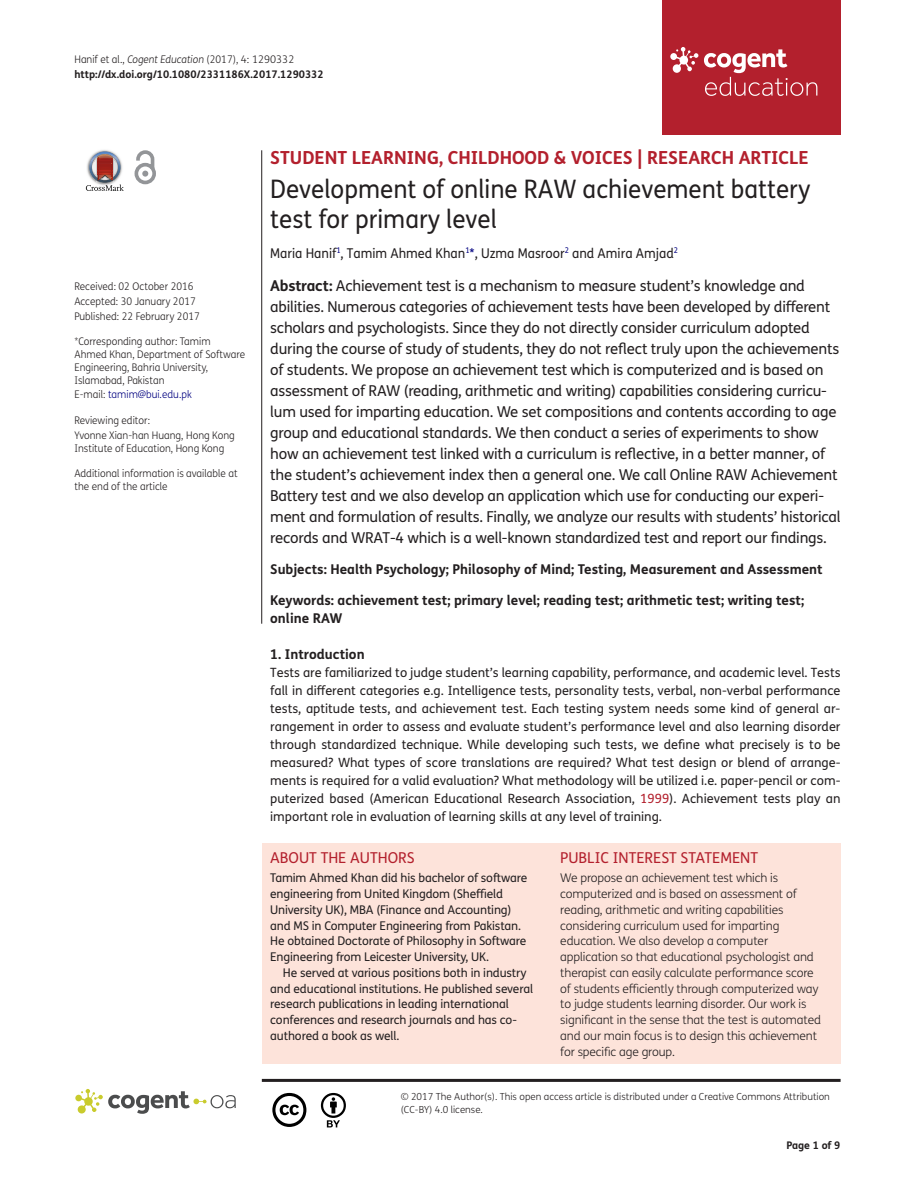
<style>
.page{position:relative;width:915px;height:1191px;background:#fff}
.page>*{position:absolute;margin:0;border:0;box-sizing:border-box;transform-origin:0 0}
.t1{font:25.5px/30px "FS Me Pro";color:#231f20;scale:.95 1}
.t2{font:700 18px "FS Me Pro";color:#b3202d}
.t3{font:15px/21px "FS Me Pro";letter-spacing:-.015em;color:#231f20}
.t4{font:15px "FS Me Pro";color:#b3202d}
.t5{font:700 13.5px/18px "FS Me Pro";color:#231f20}
.t6{font:13.5px "FS Me Pro";color:#231f20;scale:.95 1}
.t7{font:12.75px/18px "FS Me Pro";color:#231f20;text-align:justify}
.t8{font:300 12px/15.8px "FS Me Pro";letter-spacing:-.01em;color:#231f20}
.t9{font:12px/15.8px "FS Me Pro";letter-spacing:-.01em;color:#231f20}
.t10{font:300 10.5px/12.8px "FS Me Pro";color:#231f20;scale:.95 1}
.t11{font:700 10.5px/15px "FS Me Pro";color:#231f20}
.t12{font:300 10.5px "FS Me Pro";color:#000080;scale:.95 1}
.t13{font:300 9.75px/12.8px "FS Me Pro";color:#231f20}
.s1{font-weight:300}
.s2{font-weight:300;font-style:italic}
.s3{color:#231f20}
.s4{color:#000080}
.s5{font-weight:700}
.s6{color:#b3202d}
</style>
<div class="page">
<div style="left:661px;top:0;width:179px;height:134px;background:#b3202d"></div>
<svg style="left:670px;top:47px;width:147px;height:49px"></svg>
<div style="left:261px;top:843px;width:579px;height:220px;background:#fde3da"></div>
<svg style="left:86px;top:151px;width:38px;height:40px"></svg>
<svg style="left:134px;top:150px;width:22px;height:34px"></svg>
<hr style="left:261px;top:150px;width:1px;height:473px;background:#231f20">
<svg style="left:75px;top:1089px;width:161px;height:24px"></svg>
<svg style="left:272px;top:1093px;width:34px;height:34px"></svg>
<svg style="left:321px;top:1093px;width:25px;height:34px"></svg>
<hr style="left:262px;top:1078px;width:578px;height:3px;background:#231f20">
<p class="t11" style="left:74px;top:51px;width:251px"><span class="s1">Hanif et al.,</span> <span class="s2">Cogent Education</span> <span class="s1">(2017), 4: 1290332 </span>http://dx.doi.org/10.1080/2331186X.2017.1290332</p>
<p class="t10" style="left:74px;top:279px;width:133px;line-height:14.9px">Received: 02 October 2016<br>Accepted: 30 January 2017<br>Published: 22 February 2017</p>
<p class="t10" style="left:74px;top:335px;width:181px">*Corresponding author: Tamim<br>Ahmed Khan, Department of Software<br>Engineering, Bahria University,<br>Islamabad, Pakistan</p>
<p class="t12" style="left:74px;top:387px;width:125px"><span class="s3">E-mail:</span> tamim@bui.edu.pk</p>
<p class="t10" style="left:74px;top:412px;width:170px;line-height:14.9px">Reviewing editor:<br>Yvonne Xian-han Huang, Hong Kong</p>
<p class="t10" style="left:74px;top:441px;width:159px">Institute of Education, Hong Kong</p>
<p class="t10" style="left:74px;top:467px;width:173px">Additional information is available at the end of the article</p>
<p class="t2" style="left:270px;top:143px;width:539px">STUDENT LEARNING, CHILDHOOD &amp; VOICES | RESEARCH ARTICLE</p>
<h1 class="t1" style="left:270px;top:174px;width:569px">Development of online RAW achievement battery test for primary level</h1>
<p class="t6" style="left:270px;top:243px;width:430px">Maria Hanif<sup>1</sup>, Tamim Ahmed Khan<sup>1</sup><span class="s4">*</span>, Uzma Masroor<sup>2</sup> and Amira Amjad<sup>2</sup></p>
<p class="t3" style="left:270px;top:275px;width:571px"><span class="s5">Abstract:</span> Achievement test is a mechanism to measure student’s knowledge and abilities. Numerous categories of achievement tests have been developed by different scholars and psychologists. Since they do not directly consider curriculum adopted during the course of study of students, they do not reflect truly upon the achievements of students. We propose an achievement test which is computerized and is based on assessment of RAW (reading, arithmetic and writing) capabilities considering curricu&shy;lum used for imparting education. We set compositions and contents according to age group and educational standards. We then conduct a series of experiments to show how an achievement test linked with a curriculum is reflective, in a better manner, of the student’s achievement index then a general one. We call Online RAW Achievement Battery test and we also develop an application which use for conducting our experi&shy;ment and formulation of results. Finally, we analyze our results with students’ historical records and WRAT-4 which is a well-known standardized test and report our findings.</p>
<p class="t5" style="left:270px;top:560px;width:554px">Subjects: Health Psychology; Philosophy of Mind; Testing, Measurement and Assessment</p>
<p class="t5" style="left:270px;top:590px;width:535px">Keywords: achievement test; primary level; reading test; arithmetic test; writing test; online RAW</p>
<p class="t5" style="left:270px;top:644px;width:96px">1. Introduction</p>
<p class="t7" style="left:270px;top:663px;width:571px">Tests are familiarized to judge student’s learning capability, performance, and academic level. Tests fall in different categories e.g. Intelligence tests, personality tests, verbal, non-verbal performance tests, aptitude tests, and achievement test. Each testing system needs some kind of general ar&shy;rangement in order to assess and evaluate student’s performance level and also learning disorder through standardized technique. While developing such tests, we define what precisely is to be measured? What types of score translations are required? What test design or blend of arrange&shy;ments is required for a valid evaluation? What methodology will be utilized i.e. paper-pencil or com&shy;puterized based (American Educational Research Association, <span class="s6">1999</span>). Achievement tests play an important role in evaluation of learning skills at any level of training.</p>
<p class="t4" style="left:270px;top:847px;width:146px">ABOUT THE AUTHORS</p>
<p class="t9" style="left:270px;top:870px;width:259px">Tamim Ahmed Khan did his bachelor of software engineering from United Kingdom (Sheffield University UK), MBA (Finance and Accounting) and MS in Computer Engineering from Pakistan.<br>He obtained Doctorate of Philosophy in Software Engineering from Leicester University, UK.</p>
<p class="t9" style="left:270px;top:964px;width:264px;text-indent:13px">He served at various positions both in industry and educational institutions. He published several research publications in leading international conferences and research journals and has co&shy;authored a book as well.</p>
<p class="t4" style="left:560px;top:847px;width:199px">PUBLIC INTEREST STATEMENT</p>
<p class="t8" style="left:560px;top:870px;width:262px">We propose an achievement test which is computerized and is based on assessment of reading, arithmetic and writing capabilities considering curriculum used for imparting education. We also develop a computer application so that educational psychologist and therapist can easily calculate performance score of students efficiently through computerized way to judge students learning disorder. Our work is significant in the sense that the test is automated and our main focus is to design this achievement for specific age group.</p>
<p class="t13" style="left:400px;top:1090px;width:430px">© 2017 The Author(s). This open access article is distributed under a Creative Commons Attribution (CC-BY) 4.0 license.</p>
<p class="t11" style="left:786px;top:1137px;width:56px">Page 1 of 9</p>
</div>
